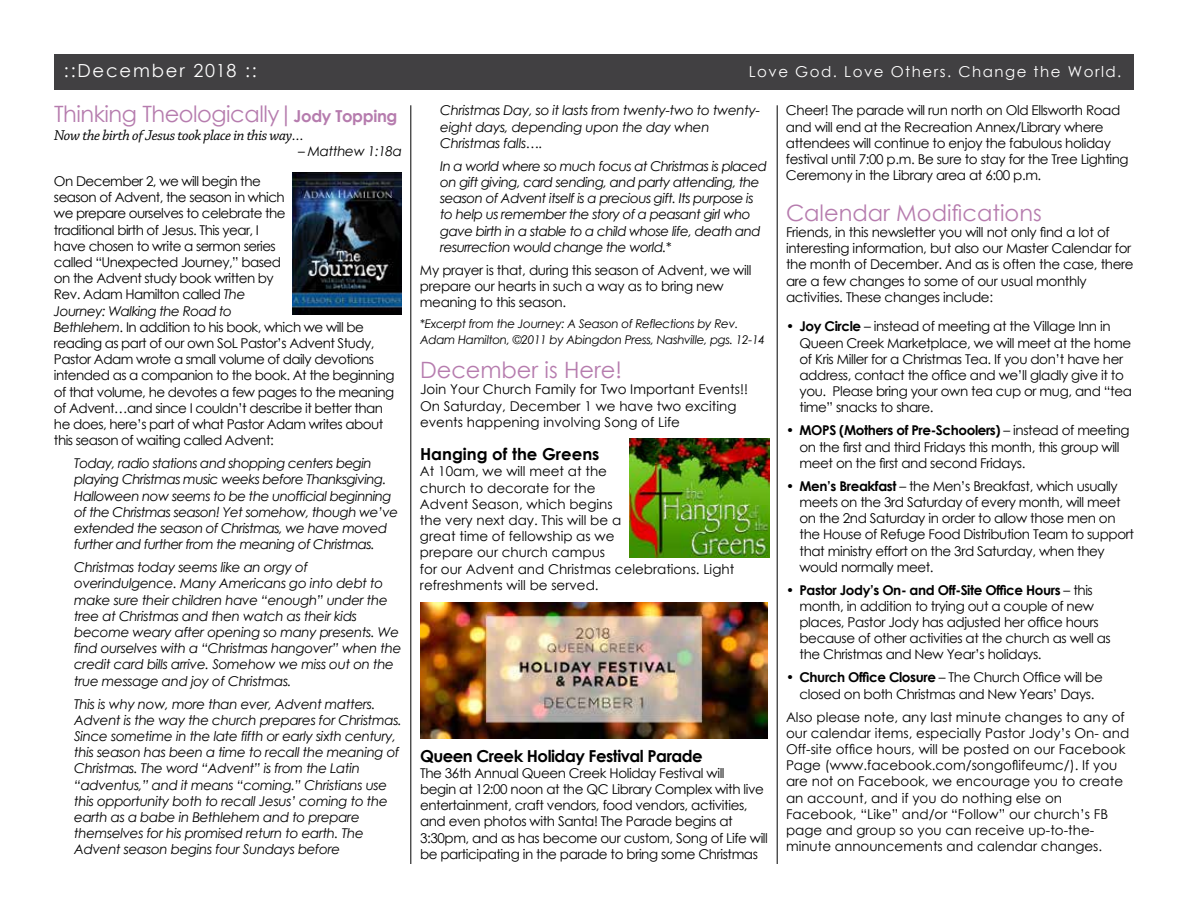
<style>
.page{position:relative;width:1188px;height:918px;background:#fff}
.page>*{position:absolute;margin:0;border:0;box-sizing:border-box;transform-origin:0 0}
.t1{font:22.5px "Century Gothic";color:#b67cae}
.t2{font:22.5px "Century Gothic";letter-spacing:-.02em;color:#b67cae}
.t3{font:18px "Century Gothic";letter-spacing:.1em;color:#fff}
.t4{font:700 16.5px "Century Gothic";letter-spacing:-.03em;color:#000}
.t5{font:700 16.5px "Century Gothic";color:#000}
.t6{font:italic 15px "Chaparral Pro";letter-spacing:-.025em;color:#000}
.t7{font:15px "Century Gothic";letter-spacing:.1em;color:#fff}
.t8{font:13.5px/16.2px "Century Gothic";letter-spacing:-.03em;color:#000}
.t9{font:italic 13.5px/16.2px "Century Gothic";letter-spacing:-.025em;color:#000}
.t10{font:13.5px/16.2px "Century Gothic";color:#000}
.t11{font:italic 12px/16.2px "Century Gothic";letter-spacing:-.03em;color:#000}
.s1{font-weight:700;font-size:16.5px}
.s2{font-style:italic}
.s3{font-style:normal}
.s4{font-weight:700}
</style>
<div class="page">
<hr style="left:411px;top:105px;width:1px;height:759px;background:#000">
<hr style="left:777px;top:105px;width:1px;height:759px;background:#000">
<div style="left:54px;top:54px;width:1080px;height:35px;background:#414042"></div>
<img style="left:292px;top:173px;width:110px;height:142px">
<img style="left:630px;top:438px;width:139px;height:119px">
<img style="left:420px;top:603px;width:348px;height:136px">
<h2 class="t3" style="left:64px;top:58px;width:194px">::December 2018 ::</h2>
<p class="t7" style="left:749px;top:61px;width:374px">Love God. Love Others. Change the World.</p>
<h1 class="t2" style="left:54px;top:98px;width:345px">Thinking Theologically | <span class="s1">Jody Topping</span></h1>
<p class="t6" style="left:54px;top:127px;width:251px">Now the birth of Jesus took place in this way…</p>
<p class="t9" style="left:298px;top:143px;width:105px">– Matthew 1:18a</p>
<p class="t8" style="left:54px;top:173px;width:342px">On December 2, we will begin the<br>season of Advent, the season in which<br>we prepare ourselves to celebrate the<br>traditional birth of Jesus. This year, I<br>have chosen to write a sermon series<br>called “Unexpected Journey,” based<br>on the Advent study book written by<br>Rev. Adam Hamilton called <span class="s2">The<br>Journey: Walking the Road to<br>Bethlehem</span>. In addition to his book, which we will be reading as part of our own SoL Pastor’s Advent Study, Pastor Adam wrote a small volume of daily devotions intended as a companion to the book. At the beginning of that volume, he devotes a few pages to the meaning of Advent…and since I couldn’t describe it better than he does, here’s part of what Pastor Adam writes about this season of waiting called Advent:</p>
<p class="t9" style="left:74px;top:455px;width:325px">Today, radio stations and shopping centers begin playing Christmas music weeks before Thanksgiving.<br>Halloween now seems to be the unofficial beginning of the Christmas season! Yet somehow, though we’ve extended the season of Christmas, we have moved further and further from the meaning of Christmas.</p>
<p class="t9" style="left:74px;top:559px;width:329px">Christmas today seems like an orgy of overindulgence. Many Americans go into debt to make sure their children have “enough” under the tree at Christmas and then watch as their kids become weary after opening so many presents. We find ourselves with a “Christmas hangover” when the credit card bills arrive. Somehow we miss out on the true message and joy of Christmas.</p>
<p class="t9" style="left:74px;top:695px;width:329px">This is why now, more than ever, Advent matters.<br>Advent is the way the church prepares for Christmas.<br>Since sometime in the late fifth or early sixth century, this season has been a time to recall the meaning of Christmas. The word “Advent” is from the Latin “adventus,” and it means “coming.” Christians use this opportunity both to recall Jesus’ coming to the earth as a babe in Bethlehem and to prepare themselves for his promised return to earth. The Advent season begins four Sundays before</p>
<p class="t9" style="left:440px;top:102px;width:321px">Christmas Day, so it lasts from twenty-two to twenty&shy;eight days, depending upon the day when<br>Christmas falls….</p>
<p class="t9" style="left:440px;top:158px;width:328px">In a world where so much focus at Christmas is placed on gift giving, card sending, and party attending, the season of Advent itself is a precious gift. Its purpose is to help us remember the story of a peasant girl who gave birth in a stable to a child whose life, death and resurrection would change the world.*</p>
<p class="t8" style="left:420px;top:262px;width:333px">My prayer is that, during this season of Advent, we will prepare our hearts in such a way as to bring new meaning to this season.</p>
<p class="t11" style="left:420px;top:316px;width:346px"><span class="s3">*</span>Excerpt from the Journey: A Season of Reflections by Rev.<br>Adam Hamilton, ©2011 by Abingdon Press, Nashville, pgs. 12-14</p>
<h1 class="t1" style="left:420px;top:354px;width:204px">December is Here!</h1>
<p class="t10" style="left:420px;top:381px;width:329px">Join Your Church Family for Two Important Events!!<br>On Saturday, December 1 we have two exciting events happening involving Song of Life</p>
<p class="t5" style="left:420px;top:442px;width:181px">Hanging of the Greens</p>
<p class="t10" style="left:420px;top:463px;width:316px">At 10am, we will meet at the<br>church to decorate for the<br>Advent Season, which begins<br>the very next day. This will be a<br>great time of fellowship as we<br>prepare our church campus<br>for our Advent and Christmas celebrations. Light refreshments will be served.</p>
<p class="t4" style="left:420px;top:743px;width:284px">Queen Creek Holiday Festival Parade</p>
<p class="t8" style="left:420px;top:765px;width:349px">The 36th Annual Queen Creek Holiday Festival will<br>begin at 12:00 noon at the QC Library Complex with live entertainment, craft vendors, food vendors, activities, and even photos with Santa! The Parade begins at 3:30pm, and as has become our custom, Song of Life will be participating in the parade to bring some Christmas</p>
<p class="t8" style="left:786px;top:102px;width:344px">Cheer! The parade will run north on Old Ellsworth Road and will end at the Recreation Annex/Library where attendees will continue to enjoy the fabulous holiday festival until 7:00 p.m. Be sure to stay for the Tree Lighting Ceremony in the Library area at 6:00 p.m.</p>
<h1 class="t1" style="left:786px;top:197px;width:257px">Calendar Modifications</h1>
<p class="t8" style="left:786px;top:224px;width:349px">Friends, in this newsletter you will not only find a lot of interesting information, but also our Master Calendar for the month of December. And as is often the case, there are a few changes to some of our usual monthly activities. These changes include:</p>
<p class="t8" style="left:800px;top:318px;width:334px;text-indent:-14px">• <span class="s4">Joy Circle</span> – instead of meeting at the Village Inn in Queen Creek Marketplace, we will meet at the home of Kris Miller for a Christmas Tea. If you don’t have her address, contact the office and we’ll gladly give it to you. Please bring your own tea cup or mug, and “tea time” snacks to share.</p>
<p class="t8" style="left:800px;top:422px;width:332px;text-indent:-14px"><span class="s4">• MOPS (Mothers of Pre-Schoolers)</span> – instead of meeting on the first and third Fridays this month, this group will meet on the first and second Fridays.</p>
<p class="t8" style="left:800px;top:478px;width:336px;text-indent:-14px"><span class="s4">• Men’s Breakfast</span> – the Men’s Breakfast, which usually meets on the 3rd Saturday of every month, will meet on the 2nd Saturday in order to allow those men on the House of Refuge Food Distribution Team to support that ministry effort on the 3rd Saturday, when they would normally meet.</p>
<p class="t8" style="left:800px;top:581px;width:313px;text-indent:-14px"><span class="s4">• Pastor Jody’s On- and Off-Site Office Hours</span> – this month, in addition to trying out a couple of new places, Pastor Jody has adjusted her office hours because of other activities at the church as well as the Christmas and New Year’s holidays.</p>
<p class="t8" style="left:786px;top:669px;width:318px;text-align:center"><span class="s4">• Church Office Closure</span> – The Church Office will be closed on both Christmas and New Years’ Days.</p>
<p class="t10" style="left:786px;top:708px;width:345px">Also please note, any last minute changes to any of our calendar items, especially Pastor Jody’s On- and Off-site office hours, will be posted on our Facebook Page (www.facebook.com/songoflifeumc/). If you are not on Facebook, we encourage you to create an account, and if you do nothing else on Facebook, “Like” and/or “Follow” our church’s FB page and group so you can receive up-to-the&shy;minute announcements and calendar changes.</p>
</div>
